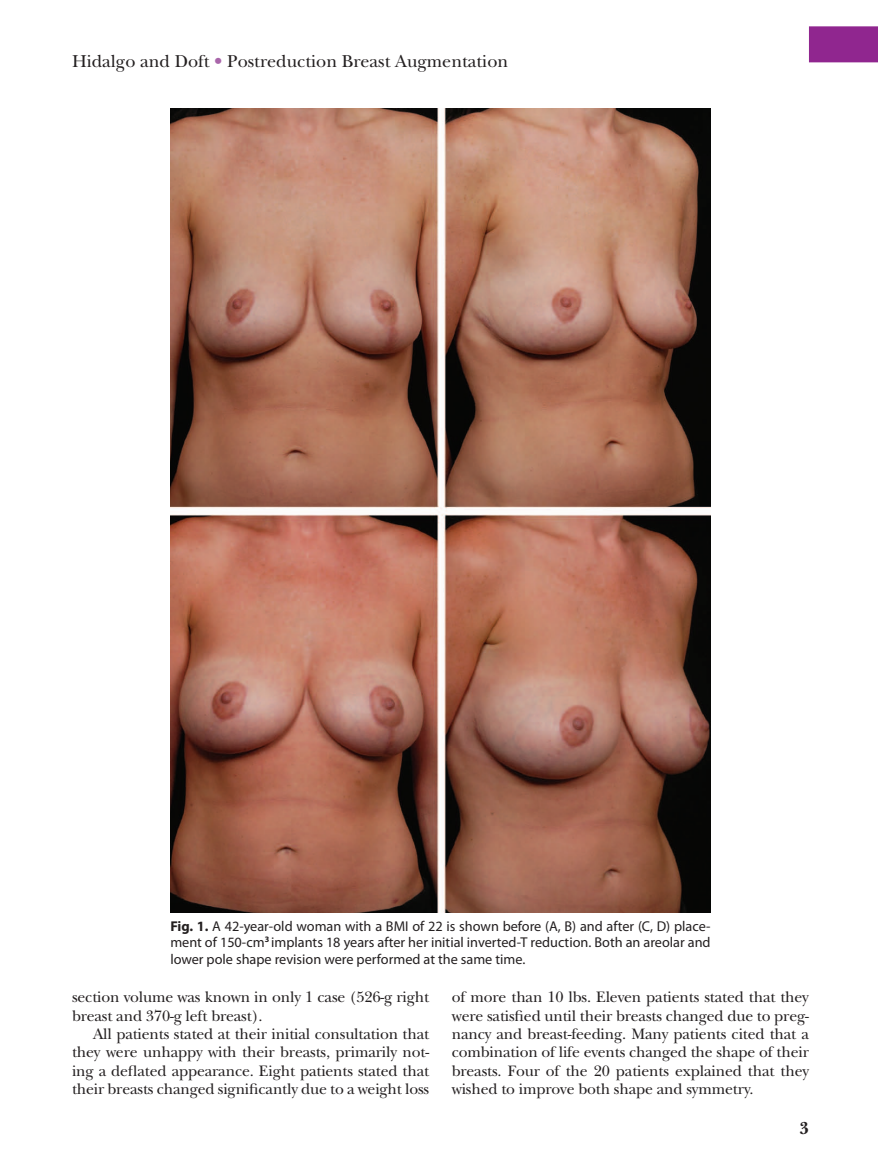
<style>
.page{position:relative;width:878px;height:1175px;background:#fff}
.page>*{position:absolute;margin:0;border:0;box-sizing:border-box;transform-origin:0 0}
.t1{font:18px "New Baskerville";color:#231f20}
.t2{font:700 18px "New Baskerville";color:#231f20}
.t3{font:15.75px/18.3px "New Baskerville";letter-spacing:-.01em;color:#231f20;text-align:justify}
.t4{font:14.25px/16.5px "Myriad Pro";color:#231f20;text-align:justify}
.s1{color:#a966aa}
.s2{font-weight:700}
</style>
<div class="page">
<div style="left:808px;top:26px;width:70px;height:36px;background:#90268f"></div>
<img style="left:170px;top:108px;width:540px;height:804px">
<p class="t1" style="left:72px;top:51px;width:437px">Hidalgo and Doft <span class="s1">•</span> Postreduction Breast Augmentation</p>
<p class="t4" style="left:170px;top:917px;width:542px"><span class="s2">Fig. 1.</span> A 42-year-old woman with a BMI of 22 is shown before (A, B) and after (C, D) place&shy;ment of 150-cm<sup>3</sup> implants 18 years after her initial inverted-T reduction. Both an areolar and lower pole shape revision were performed at the same time.</p>
<p class="t3" style="left:72px;top:988px;width:358px">section volume was known in only 1 case (526-g right breast and 370-g left breast).</p>
<p class="t3" style="left:72px;top:1024px;width:359px;text-indent:21px">All patients stated at their initial consultation that they were unhappy with their breasts, primarily not&shy;ing a deflated appearance. Eight patients stated that their breasts changed significantly due to a weight loss</p>
<p class="t3" style="left:451px;top:988px;width:359px">of more than 10 lbs. Eleven patients stated that they were satisfied until their breasts changed due to preg&shy;nancy and breast-feeding. Many patients cited that a combination of life events changed the shape of their breasts. Four of the 20 patients explained that they wished to improve both shape and symmetry.</p>
<p class="t2" style="left:799px;top:1118px;width:11px">3</p>
</div>
